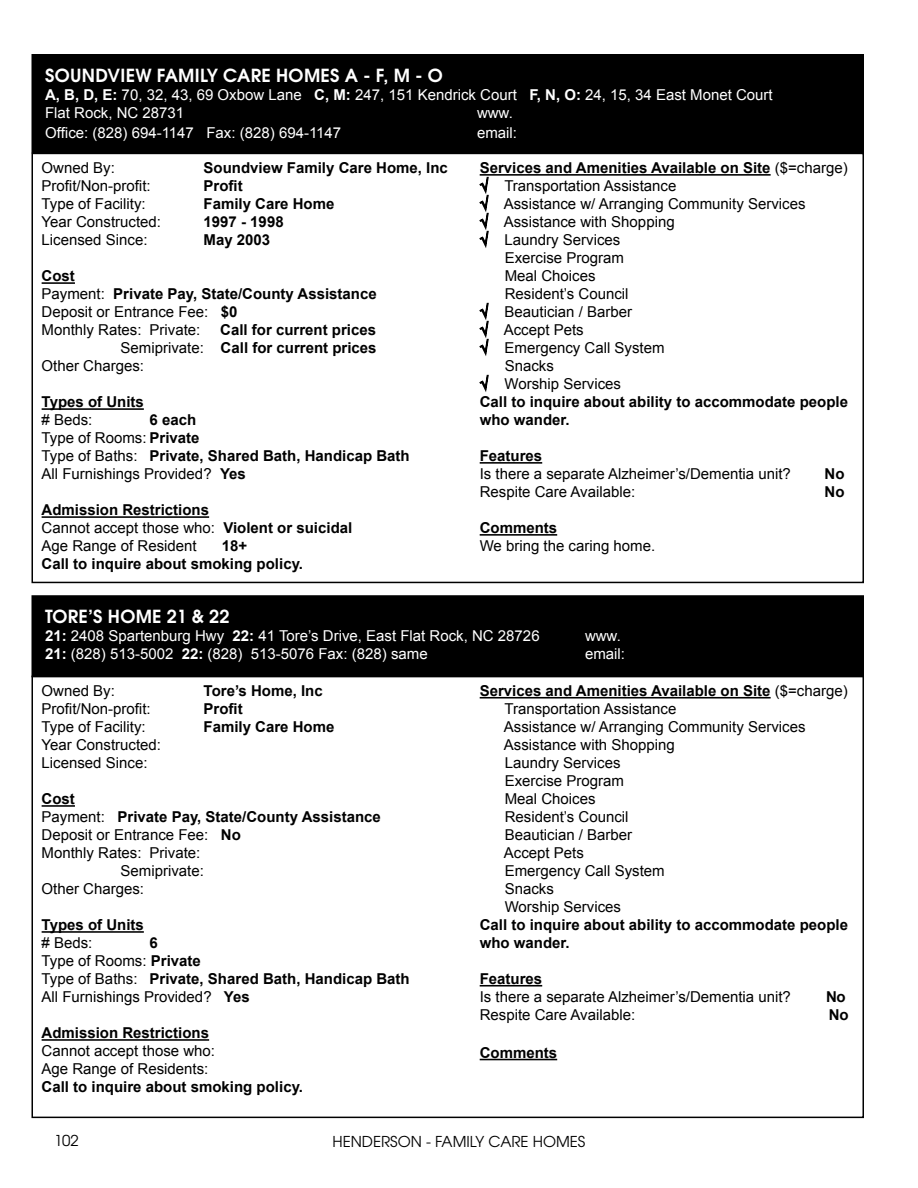
<style>
.page{position:relative;width:918px;height:1188px;background:#fff}
.page>*{position:absolute;margin:0;border:0;box-sizing:border-box;transform-origin:0 0}
.t1{font:700 18px "Te X Gyre Adventor";letter-spacing:.015em;color:#fff}
.t2{font:15px/18px "Arial";color:#000}
.t3{font:700 15px/18px "Arial";color:#000}
.t4{font:15px/18px "Arial";color:#fff}
.t5{font:15px "Te X Gyre Adventor";color:#000}
.s1{font-weight:700}
.s2{font-weight:400}
</style>
<div class="page">
<div style="left:32px;top:55px;width:831px;height:98px;background:#000"></div>
<div style="left:32px;top:54px;width:832px;height:99px;border:2px solid #000"></div>
<div style="left:32px;top:153px;width:832px;height:430px;border:2px solid #000"></div>
<hr style="left:480px;top:174px;width:291px;height:2px;background:#000">
<hr style="left:480px;top:462px;width:62px;height:2px;background:#000">
<hr style="left:480px;top:534px;width:77px;height:2px;background:#000">
<svg style="left:479px;top:176px;width:10px;height:72px"></svg>
<svg style="left:479px;top:302px;width:10px;height:54px"></svg>
<svg style="left:479px;top:374px;width:10px;height:18px"></svg>
<hr style="left:42px;top:282px;width:33px;height:2px;background:#000">
<hr style="left:42px;top:408px;width:102px;height:2px;background:#000">
<hr style="left:42px;top:516px;width:167px;height:2px;background:#000">
<div style="left:32px;top:596px;width:831px;height:81px;background:#000"></div>
<div style="left:32px;top:595px;width:832px;height:82px;border:2px solid #000"></div>
<div style="left:32px;top:676px;width:832px;height:442px;border:2px solid #000"></div>
<hr style="left:480px;top:697px;width:291px;height:2px;background:#000">
<hr style="left:480px;top:985px;width:62px;height:2px;background:#000">
<hr style="left:480px;top:1059px;width:77px;height:1px;background:#000">
<hr style="left:42px;top:805px;width:33px;height:2px;background:#000">
<hr style="left:42px;top:931px;width:102px;height:2px;background:#000">
<hr style="left:42px;top:1039px;width:167px;height:2px;background:#000">
<p class="t1" style="left:45px;top:60px;width:399px">SOUNDVIEW FAMILY CARE HOMES A - F, M - O</p>
<p class="t4" style="left:45px;top:86px;width:729px"><span class="s1">A, B, D, E:</span> 70, 32, 43, 69 Oxbow Lane <span class="s1">C, M:</span> 247, 151 Kendrick Court <span class="s1">F, N, O:</span> 24, 15, 34 East Monet Court<br>Flat Rock, NC 28731</p>
<p class="t4" style="left:477px;top:104px;width:37px">www.</p>
<p class="t4" style="left:45px;top:124px;width:298px">Office: (828) 694-1147 Fax: (828) 694-1147</p>
<p class="t4" style="left:477px;top:124px;width:42px">email:</p>
<p class="t3" style="left:480px;top:159px;width:370px">Services and Amenities Available on Site <span class="s2">($=charge)</span></p>
<p class="t2" style="left:480px;top:177px;width:198px">√ Transportation Assistance</p>
<p class="t2" style="left:480px;top:195px;width:327px">√ Assistance w/ Arranging Community Services</p>
<p class="t2" style="left:480px;top:213px;width:196px">√ Assistance with Shopping</p>
<p class="t2" style="left:480px;top:231px;width:142px">√ Laundry Services</p>
<p class="t2" style="left:505px;top:249px;width:121px">Exercise Program</p>
<p class="t2" style="left:505px;top:267px;width:92px">Meal Choices</p>
<p class="t2" style="left:505px;top:285px;width:125px">Resident’s Council</p>
<p class="t2" style="left:480px;top:303px;width:154px">√ Beautician / Barber</p>
<p class="t2" style="left:480px;top:321px;width:106px">√ Accept Pets</p>
<p class="t2" style="left:480px;top:339px;width:186px">√ Emergency Call System</p>
<p class="t2" style="left:505px;top:357px;width:51px">Snacks</p>
<p class="t2" style="left:480px;top:375px;width:143px">√ Worship Services</p>
<p class="t3" style="left:480px;top:393px;width:370px">Call to inquire about ability to accommodate people who wander.</p>
<p class="t3" style="left:480px;top:447px;width:64px">Features</p>
<p class="t2" style="left:480px;top:465px;width:313px">Is there a separate Alzheimer’s/Dementia unit?</p>
<p class="t3" style="left:825px;top:465px;width:21px">No</p>
<p class="t2" style="left:480px;top:483px;width:157px">Respite Care Available:</p>
<p class="t3" style="left:825px;top:483px;width:21px">No</p>
<p class="t3" style="left:480px;top:519px;width:79px">Comments</p>
<p class="t2" style="left:480px;top:537px;width:177px">We bring the caring home.</p>
<p class="t2" style="left:42px;top:159px;width:75px">Owned By:</p>
<p class="t3" style="left:204px;top:160px;width:246px">Soundview Family Care Home, Inc</p>
<p class="t2" style="left:42px;top:177px;width:111px">Profit/Non-profit:</p>
<p class="t3" style="left:204px;top:178px;width:41px">Profit</p>
<p class="t2" style="left:42px;top:195px;width:106px">Type of Facility:</p>
<p class="t3" style="left:204px;top:196px;width:132px">Family Care Home</p>
<p class="t2" style="left:42px;top:213px;width:121px">Year Constructed:</p>
<p class="t3" style="left:204px;top:214px;width:82px">1997 - 1998</p>
<p class="t2" style="left:42px;top:231px;width:107px">Licensed Since:</p>
<p class="t3" style="left:204px;top:232px;width:68px">May 2003</p>
<p class="t2" style="left:42px;top:267px;width:337px"><span class="s1">Cost<br></span>Payment: <span class="s1">Private Pay, State/County Assistance<br></span>Deposit or Entrance Fee: <span class="s1">$0<br></span>Monthly Rates: Private:</p>
<p class="t3" style="left:220px;top:322px;width:157px">Call for current prices</p>
<p class="t3" style="left:121px;top:340px;width:257px"><span class="s2">Semiprivate:</span> Call for current prices</p>
<p class="t2" style="left:42px;top:357px;width:104px">Other Charges:</p>
<p class="t3" style="left:42px;top:394px;width:104px">Types of Units</p>
<p class="t2" style="left:42px;top:411px;width:52px"># Beds:</p>
<p class="t2" style="left:42px;top:411px;width:370px;text-indent:108px"><span class="s1">6 each<br></span>Type of Rooms: <span class="s1">Private<br></span>Type of Baths: <span class="s1">Private, Shared Bath, Handicap Bath<br></span>All Furnishings Provided? <span class="s1">Yes</span></p>
<p class="t2" style="left:42px;top:501px;width:312px"><span class="s1">Admission Restrictions<br></span>Cannot accept those who: <span class="s1">Violent or suicidal<br></span>Age Range of Resident</p>
<p class="t3" style="left:42px;top:538px;width:263px;text-indent:180px">18+<br>Call to inquire about smoking policy.</p>
<p class="t1" style="left:45px;top:601px;width:186px">TORE’S HOME 21 &amp; 22</p>
<p class="t4" style="left:45px;top:627px;width:496px"><span class="s1">21:</span> 2408 Spartenburg Hwy <span class="s1">22:</span> 41 Tore’s Drive, East Flat Rock, NC 28726</p>
<p class="t4" style="left:585px;top:627px;width:37px">www.</p>
<p class="t4" style="left:45px;top:645px;width:384px"><span class="s1">21:</span> (828) 513-5002 <span class="s1">22:</span> (828) 513-5076 Fax: (828) same</p>
<p class="t4" style="left:585px;top:645px;width:42px">email:</p>
<p class="t2" style="left:504px;top:682px;width:345px;text-indent:-24px"><span class="s1">Services and Amenities Available on Site</span> ($=charge)<br>Transportation Assistance<br>Assistance w/ Arranging Community Services<br>Assistance with Shopping<br>Laundry Services<br>Exercise Program<br>Meal Choices<br>Resident’s Council<br>Beautician / Barber<br>Accept Pets<br>Emergency Call System<br>Snacks<br>Worship Services</p>
<p class="t3" style="left:480px;top:916px;width:370px">Call to inquire about ability to accommodate people who wander.</p>
<p class="t3" style="left:480px;top:970px;width:64px">Features</p>
<p class="t2" style="left:480px;top:988px;width:313px">Is there a separate Alzheimer’s/Dementia unit?</p>
<p class="t3" style="left:826px;top:988px;width:21px">No</p>
<p class="t2" style="left:480px;top:1006px;width:157px">Respite Care Available:</p>
<p class="t3" style="left:829px;top:1006px;width:21px">No</p>
<p class="t3" style="left:480px;top:1044px;width:79px">Comments</p>
<p class="t2" style="left:42px;top:682px;width:75px">Owned By:</p>
<p class="t3" style="left:204px;top:683px;width:121px">Tore’s Home, Inc</p>
<p class="t2" style="left:42px;top:700px;width:111px">Profit/Non-profit:</p>
<p class="t3" style="left:204px;top:701px;width:41px">Profit</p>
<p class="t2" style="left:42px;top:718px;width:106px">Type of Facility:</p>
<p class="t3" style="left:204px;top:719px;width:132px">Family Care Home</p>
<p class="t2" style="left:42px;top:736px;width:121px">Year Constructed:<br>Licensed Since:</p>
<p class="t3" style="left:42px;top:791px;width:35px">Cost</p>
<p class="t3" style="left:42px;top:809px;width:341px"><span class="s2">Payment:</span> Private Pay, State/County Assistance</p>
<p class="t2" style="left:42px;top:826px;width:201px">Deposit or Entrance Fee: <span class="s1">No</span></p>
<p class="t2" style="left:42px;top:844px;width:160px">Monthly Rates: Private:</p>
<p class="t2" style="left:121px;top:862px;width:85px">Semiprivate:</p>
<p class="t2" style="left:42px;top:880px;width:104px">Other Charges:</p>
<p class="t3" style="left:42px;top:917px;width:104px">Types of Units</p>
<p class="t2" style="left:42px;top:934px;width:52px"># Beds:</p>
<p class="t2" style="left:42px;top:934px;width:370px;text-indent:108px"><span class="s1">6<br></span>Type of Rooms: <span class="s1">Private<br></span>Type of Baths: <span class="s1">Private, Shared Bath, Handicap Bath<br></span>All Furnishings Provided? <span class="s1">Yes</span></p>
<p class="t3" style="left:42px;top:1025px;width:169px">Admission Restrictions</p>
<p class="t2" style="left:42px;top:1042px;width:175px">Cannot accept those who:<br>Age Range of Residents:</p>
<p class="t3" style="left:42px;top:1079px;width:263px">Call to inquire about smoking policy.</p>
<p class="t5" style="left:54px;top:1129px;width:26px">102</p>
<p class="t5" style="left:333px;top:1130px;width:254px">HENDERSON - FAMILY CARE HOMES</p>
</div>
